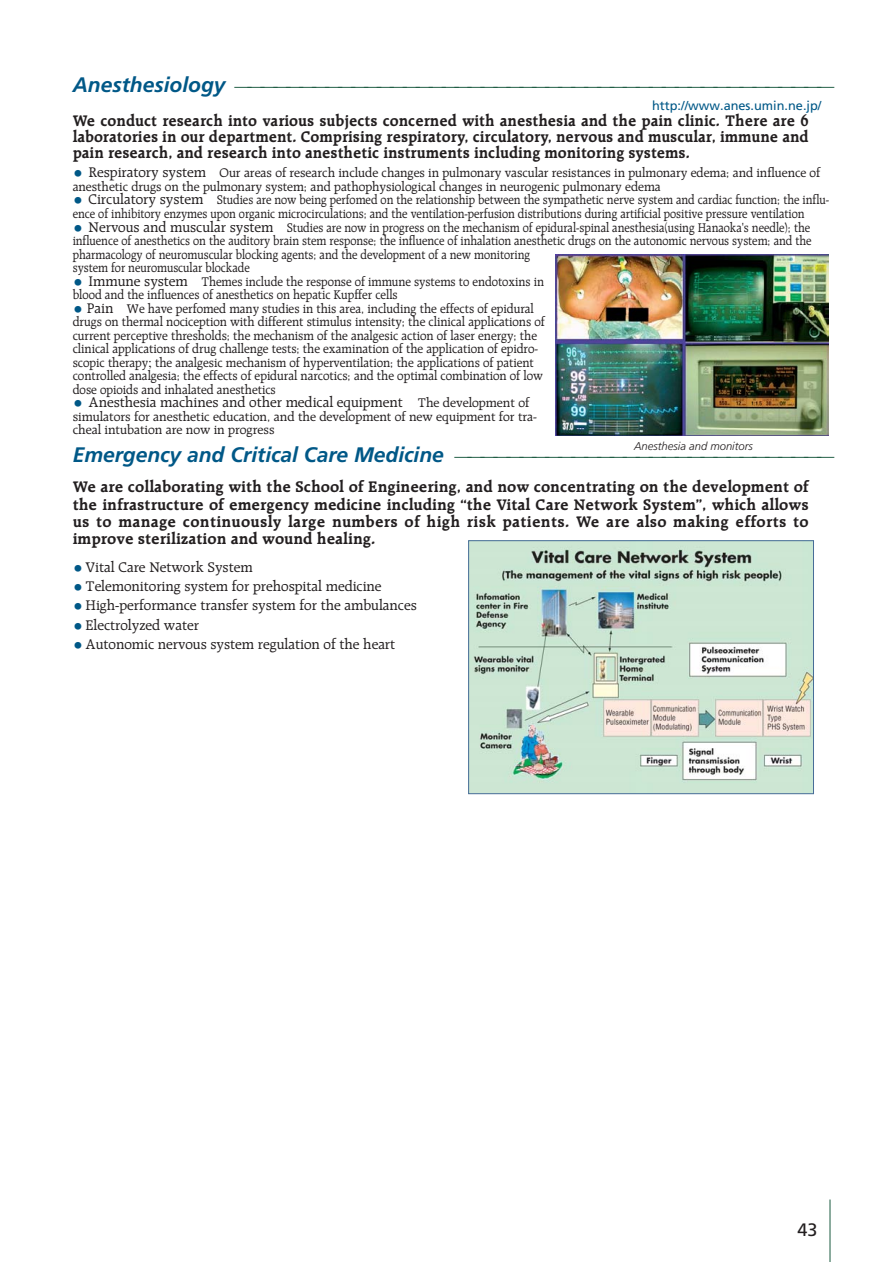
<style>
.page{position:relative;width:893px;height:1262px;background:#fff}
.page>*{position:absolute;margin:0;border:0;box-sizing:border-box;transform-origin:0 0}
.t1{font:italic 700 21px "Frutiger";color:#005887}
.t2{font:18px "Frutiger";color:#231f20}
.t3{font:300 17.25px "Frutiger";color:#1b5a40}
.t4{font:700 16.5px/17.2px "Raleigh";color:#231f20;text-align:justify}
.t5{font:15px "Raleigh";color:#231f20}
.t6{font:13.5px/13.5px "Raleigh";color:#231f20;scale:.9 1}
.t7{font:13.5px/13.5px "Raleigh";color:#231f20;scale:.95 1}
.t8{font:13.5px/13.5px "Raleigh";color:#231f20}
.t9{font:13.5px/13.5px "Raleigh";color:#231f20;scale:.93 1}
.t10{font:12.75px "Frutiger";color:#005887}
.t11{font:italic 300 11.25px "Frutiger";color:#231f20}
.s1{font-weight:700;font-style:italic;font-size:21px;color:#005887}
.s2{font-size:21px;color:#005887}
.s3{font-size:15px}
.s4{font-family:"Ryumin";font-weight:300}
.s5{font-size:13.5px}
.s6{font-weight:300;font-style:normal;font-size:17.25px;color:#1b5a40}
</style>
<div class="page">
<hr style="left:829px;top:1199px;width:1px;height:62px;background:#1b5a40">
<img style="left:555px;top:255px;width:273px;height:180px">
<img style="left:470px;top:542px;width:341px;height:250px">
<div style="left:468px;top:540px;width:345px;height:254px;border:1px solid #476d98"></div>
<p class="t3" style="left:73px;top:79px;width:763px"><span class="s1">A n e s t h e s i o l o g y</span> ——————————————————————————————————————————————</p>
<p class="t10" style="left:652px;top:101px;width:171px">http://www.anes.umin.ne.jp/</p>
<p class="t4" style="left:73px;top:114px;width:737px;line-height:15.8px">We conduct research into various subjects concerned with anesthesia and the pain clinic. There are 6 laboratories in our department. Comprising respiratory, circulatory, nervous and muscular, immune and pain research, and research into anesthetic instruments including monitoring systems.</p>
<p class="t8" style="left:73px;top:167px;width:749px"><span class="s2">•</span> <span class="s3">Respiratory system</span> Our areas of research include changes in pulmonary vascular resistances in pulmonary edema; and influence of anesthetic drugs on the pulmonary system; and pathophysiological changes in neurogenic pulmonary edema</p>
<p class="t6" style="left:73px;top:194px;width:842px"><span class="s2">•</span> <span class="s3">Circulatory system</span> Studies are now being perfomed on the relationship between the sympathetic nerve system and cardiac function; the influ&shy;ence of inhibitory enzymes upon organic microcirculations; and the ventilation-perfusion distributions during artificial positive pressure ventilation</p>
<p class="t6" style="left:73px;top:221px;width:822px"><span class="s2">•</span> <span class="s3">Nervous and muscular system</span> Studies are now in progress on the mechanism of epidural-spinal anesthesia(using Hanaoka<span class="s4">'</span>s needle); the influence of anesthetics on the auditory brain stem response; the influence of inhalation anesthetic drugs on the autonomic nervous system; and the pharmacology of neuromuscular blocking agents; and the development of a new monitoring<br>system for neuromuscular blockade</p>
<p class="t9" style="left:73px;top:275px;width:508px"><span class="s2">•</span> <span class="s3">Immune system</span> Themes include the response of immune systems to endotoxins in blood and the influences of anesthetics on hepatic Kupffer cells</p>
<p class="t7" style="left:73px;top:302px;width:498px"><span class="s2">•</span> <span class="s3">Pain</span> We have perfomed many studies in this area, including the effects of epidural drugs on thermal nociception with different stimulus intensity; the clinical applications of current perceptive thresholds; the mechanism of the analgesic action of laser energy; the clinical applications of drug challenge tests; the examination of the application of epidro&shy;scopic therapy<span class="s4">;</span> the analgesic mechanism of hyperventilation; the applications of patient controlled analgesia; the effects of epidural narcotics; and the optimal combination of low dose opioids and inhalated anesthetics</p>
<p class="t5" style="left:73px;top:396px;width:458px"><span class="s2">•</span> Anesthesia machines and other medical equipment <span class="s5">The development of</span></p>
<p class="t8" style="left:73px;top:410px;width:466px">simulators for anesthetic education, and the development of new equipment for tra&shy;cheal intubation are now in progress</p>
<p class="t11" style="left:634px;top:441px;width:120px">Anesthesia and monitors</p>
<h1 class="t1" style="left:73px;top:446px;width:763px">Emergency and Critical Care Medicine <span class="s6">—————————————————————————————</span></h1>
<p class="t4" style="left:73px;top:479px;width:737px">We are collaborating with the School of Engineering, and now concentrating on the development of the infrastructure of emergency medicine including “the Vital Care Network System”, which allows us to manage continuously large numbers of high risk patients. We are also making efforts to improve sterilization and wound healing.</p>
<p class="t5" style="left:73px;top:560px;width:181px"><span class="s2">•</span>Vital Care Network System</p>
<p class="t5" style="left:73px;top:580px;width:310px"><span class="s2">•</span>Telemonitoring system for prehospital medicine</p>
<p class="t5" style="left:73px;top:599px;width:345px"><span class="s2">•</span> High-performance transfer system for the ambulances</p>
<p class="t5" style="left:73px;top:618px;width:128px"><span class="s2">•</span> Electrolyzed water</p>
<p class="t5" style="left:73px;top:637px;width:324px"><span class="s2">•</span>Autonomic nervous system regulation of the heart</p>
<h2 class="t2" style="left:797px;top:1222px;width:22px">43</h2>
</div>
